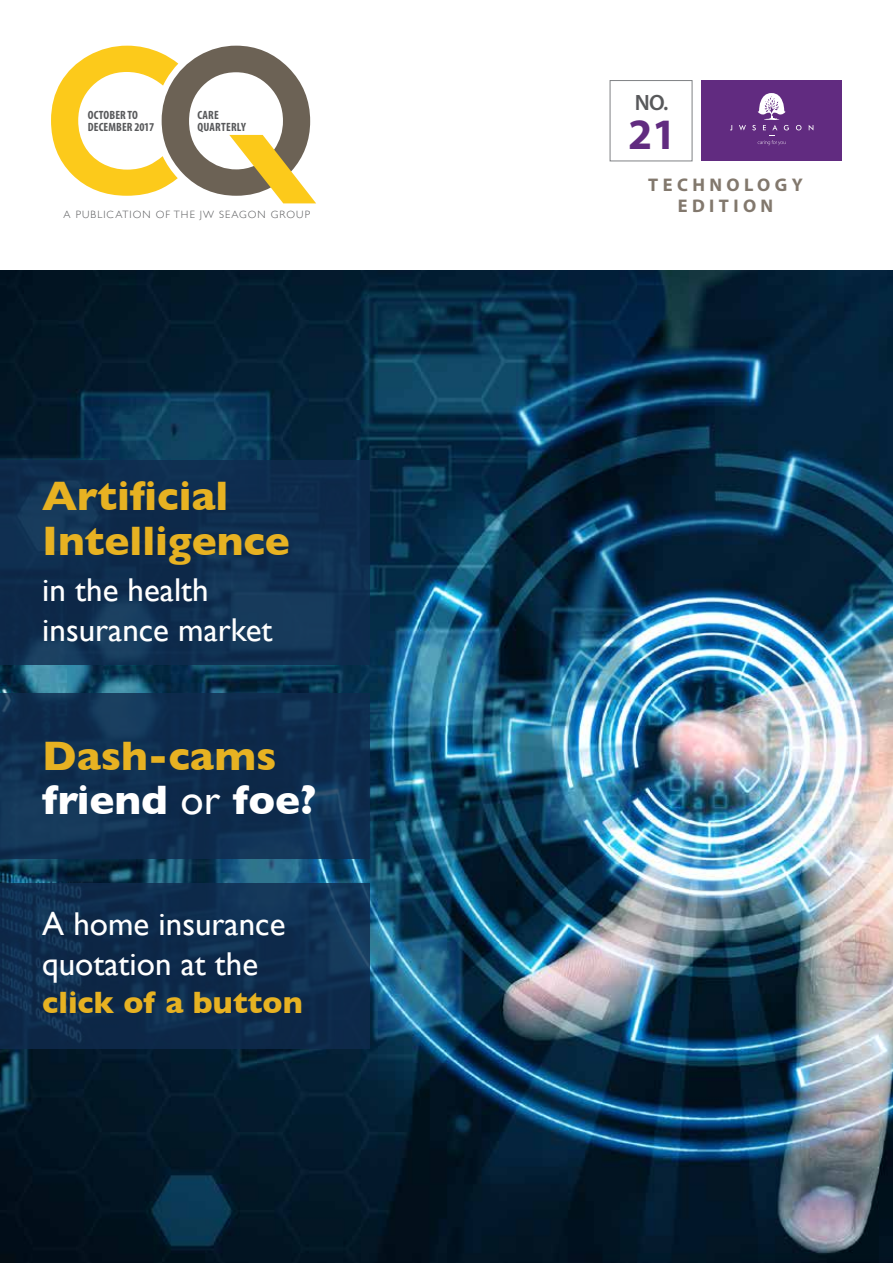
<style>
.page{position:relative;width:893px;height:1263px;background:#fff}
.page>*{position:absolute;margin:0;border:0;box-sizing:border-box;transform-origin:0 0}
.t1{font:700 43.5px "Myriad Pro";color:#612b80}
.t2{font:700 42px/45px "Gill Sans";color:#e7b222}
.t3{font:700 42px/44.5px "Gill Sans";color:#fff}
.t4{font:33px/39.6px "Gill Sans";color:#fff}
.t5{font:700 31.5px "Gill Sans";color:#e7b222}
.t6{font:600 22.2px "Myriad Pro";color:#58595b}
.t7{font:700 18.3px/21.6px "Myriad Pro";letter-spacing:.24em;color:#82786d;text-align:center}
.t8{font:700 condensed 12px/12px "Myriad Pro";letter-spacing:.01em;color:#58595b}
.t9{font:300 10.65px "Gill Sans";letter-spacing:.1em;color:#58595b}
.s1{color:#e7b222}
.s2{font-weight:400}
</style>
<div class="page">
<img style="left:0;top:270px;width:893px;height:993px">
<div style="left:701px;top:80px;width:141px;height:81px;background:#612b80"></div>
<svg style="left:758px;top:140px;width:28px;height:5px"></svg>
<svg style="left:752px;top:93px;width:61px;height:37px"></svg>
<svg style="left:730px;top:125px;width:16px;height:5px"></svg>
<div style="left:610px;top:80px;width:82px;height:81px;border:1px solid #808285"></div>
<svg style="left:51px;top:46px;width:265px;height:157px"></svg>
<svg style="left:0;top:460px;width:370px;height:204px;background:#0f2f50"></svg>
<div style="left:0;top:694px;width:370px;height:165px;background:#102b4e"></div>
<svg style="left:0;top:883px;width:370px;height:165px;background:#0f2c4d"></svg>
<p class="t8" style="left:88px;top:109px;width:68px">OCTOBER TO<br>DECEMBER 2017</p>
<p class="t8" style="left:197px;top:109px;width:50px">CARE<br>QUARTERLY</p>
<p class="t9" style="left:64px;top:206px;width:248px">A PUBLICATION OF THE JW SEAGON GROUP</p>
<p class="t2" style="left:42px;top:472px;width:249px">Artificial<br>Intelligence</p>
<p class="t4" style="left:42px;top:570px;width:232px">in the health insurance market</p>
<p class="t3" style="left:42px;top:732px;width:276px"><span class="s1">Dash-cams </span>friend <span class="s2">or</span> foe?</p>
<p class="t4" style="left:42px;top:904px;width:245px">A home insurance quotation at the</p>
<p class="t5" style="left:42px;top:977px;width:262px">click of a button</p>
<p class="t6" style="left:635px;top:89px;width:35px">NO.</p>
<h1 class="t1" style="left:628px;top:106px;width:50px">21</h1>
<p class="t7" style="left:648px;top:173px;width:156px">TECHNOLOGY<br>EDITION</p>
</div>
